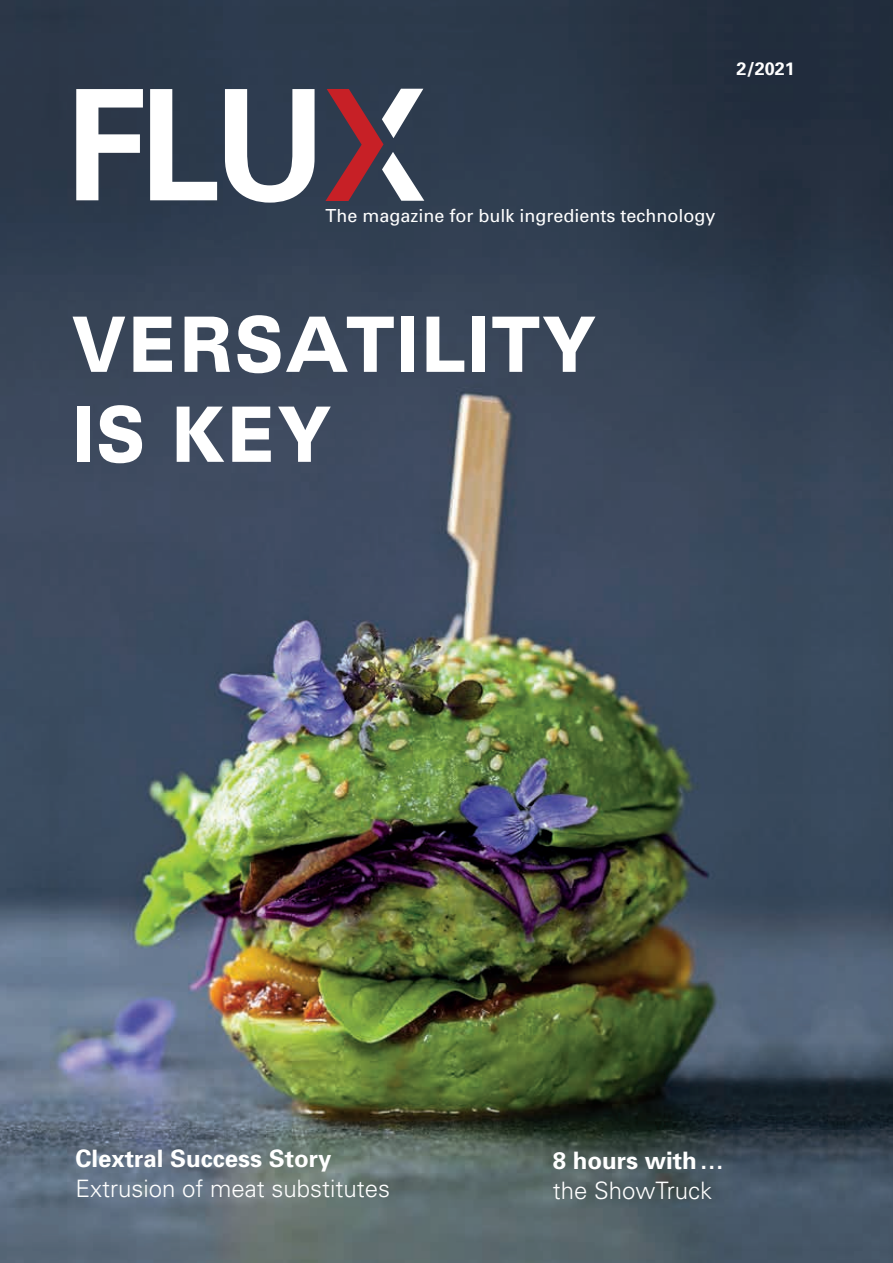
<style>
.page{position:relative;width:893px;height:1263px;background:#fff}
.page>*{position:absolute;margin:0;border:0;box-sizing:border-box;transform-origin:0 0}
.t1{font:700 154.05px "Univers";color:#fff;scale:.93 1}
.t2{font:900 expanded 76.5px/90px "Univers";letter-spacing:.02em;color:#fff;scale:.8 1}
.t3{font:300 24px "Univers";color:#fff}
.t4{font:700 24px "Univers";color:#fff}
.t5{font:18px "Univers";color:#fff}
.t6{font:700 18px "Univers";color:#fff}
</style>
<div class="page">
<img style="left:0;top:0;width:893px;height:1263px">
<svg style="left:325px;top:89px;width:99px;height:112px"></svg>
<h1 class="t1" style="left:66px;top:47px;width:280px">FLU</h1>
<p class="t5" style="left:325px;top:204px;width:392px">The magazine for bulk ingredients technology</p>
<p class="t6" style="left:737px;top:57px;width:60px">2/2021</p>
<h2 class="t2" style="left:72px;top:299px;width:657px">VERSATILITY<br>IS KEY</h2>
<h3 class="t4" style="left:75px;top:1143px;width:258px">Clextral Success Story</h3>
<h3 class="t3" style="left:75px;top:1174px;width:316px">Extrusion of meat substitutes</h3>
<h3 class="t4" style="left:553px;top:1145px;width:173px">8 hours with…</h3>
<h3 class="t3" style="left:553px;top:1176px;width:161px">the ShowTruck</h3>
</div>
